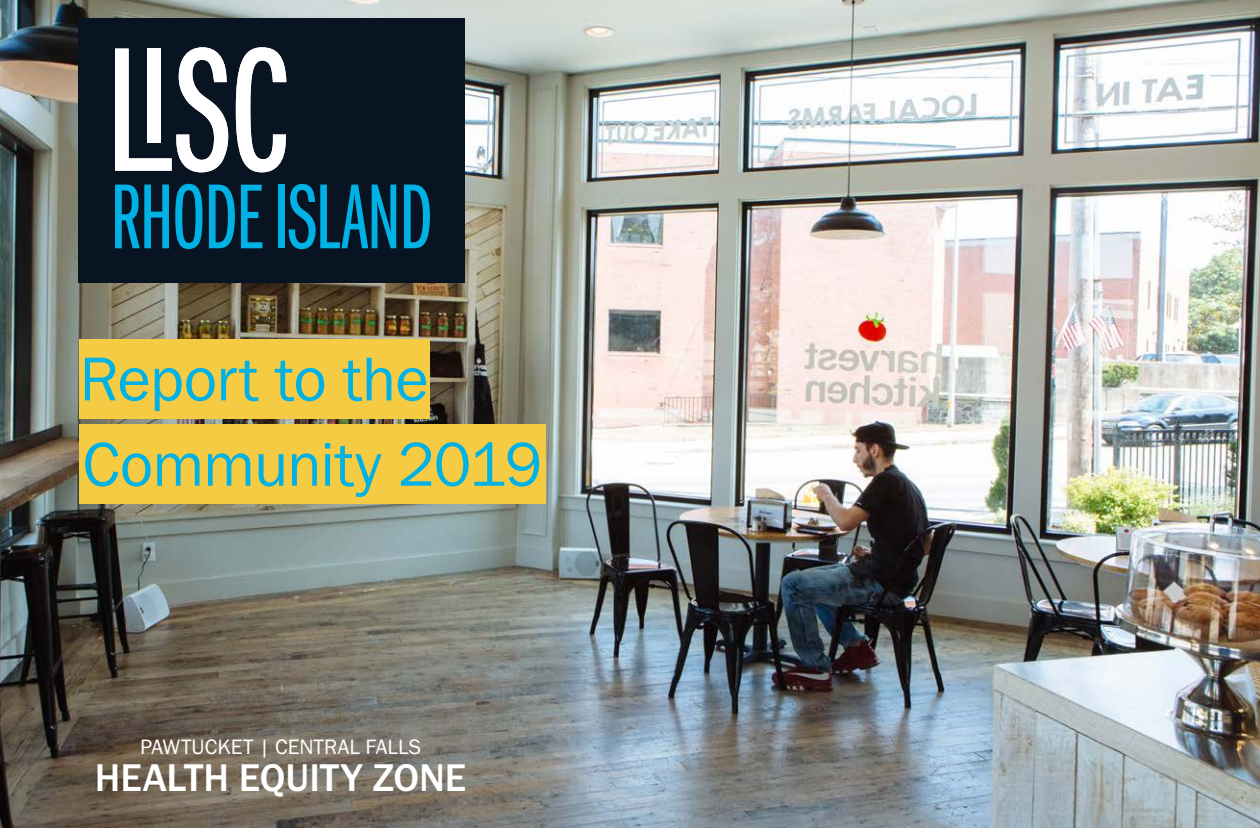
<style>
.page{position:relative;width:1260px;height:828px;background:#fff}
.page>*{position:absolute;margin:0;border:0;box-sizing:border-box;transform-origin:0 0}
.text{font:64px "Franklin Gothic URW Boo";letter-spacing:-.015em;color:#00b1e5}
.text-2{font:500 40px "Franklin Gothic URW";letter-spacing:-.005em;color:#fff}
.text-3{font:21.6px "Franklin Gothic URW Boo";color:#fff}
</style>
<div class="page">
<img style="left:0;top:0;width:1260px;height:828px">
<div style="left:78px;top:18px;width:387px;height:264px;background:#091422"></div>
<svg style="left:115px;top:47px;width:113px;height:125px"></svg>
<svg style="left:236px;top:47px;width:50px;height:125px"></svg>
<svg style="left:115px;top:185px;width:54px;height:63px"></svg>
<svg style="left:175px;top:184px;width:28px;height:65px"></svg>
<svg style="left:209px;top:185px;width:26px;height:63px"></svg>
<svg style="left:241px;top:185px;width:21px;height:63px"></svg>
<div style="left:278px;top:185px;width:7px;height:63px;background:#00b1e5"></div>
<svg style="left:404px;top:185px;width:26px;height:63px"></svg>
<svg style="left:288px;top:184px;width:108px;height:65px"></svg>
<div style="left:79px;top:425px;width:467px;height:79px;background:#f5cb43"></div>
<div style="left:79px;top:339px;width:350px;height:80px;background:#f5cb43"></div>
<p class="text" style="left:80px;top:339px;width:351px">Report to the</p>
<p class="text" style="left:83px;top:425px;width:461px">Community 2019</p>
<p class="text-3" style="left:140px;top:733px;width:283px">PAWTUCKET | CENTRAL FALLS</p>
<p class="text-2" style="left:95px;top:753px;width:373px">HEALTH EQUITY ZONE</p>
</div>
